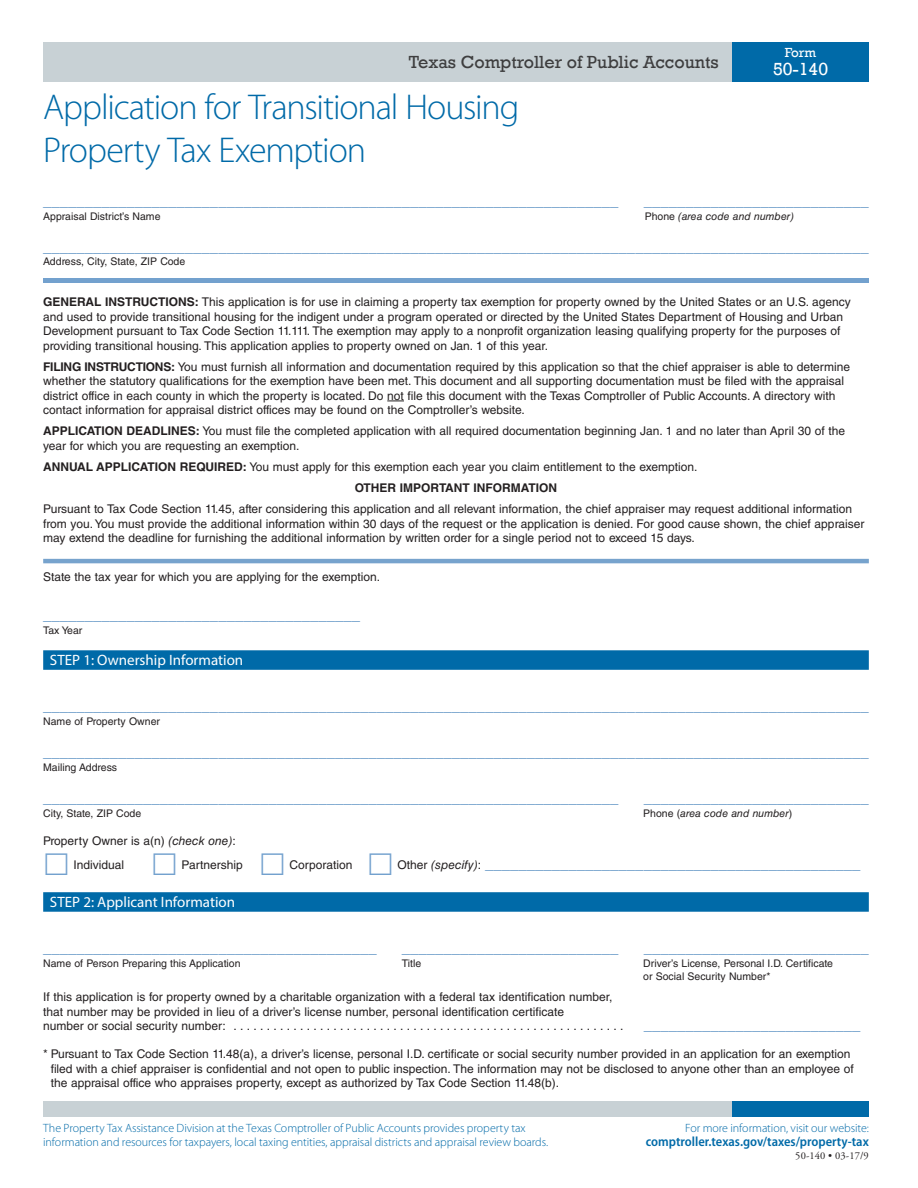
<style>
.page{position:relative;width:918px;height:1188px;background:#fff}
.page>*{position:absolute;margin:0;border:0;box-sizing:border-box;transform-origin:0 0}
.t1{font:300 36px/43.2px "Myriad Pro";letter-spacing:-.03em;color:#006aa8}
.t2{font:18px "Rockwell";color:#3e3e3f}
.t3{font:18px "Rockwell";color:#fff}
.t4{font:15px "Helvetica LT Std";color:#6095c5}
.t5{font:15px "Myriad Pro";color:#fff}
.t6{font:600 semi-condensed 13.5px "Myriad Pro";color:#006aa8}
.t7{font:13.5px "Rockwell";color:#fff}
.t8{font:12px/14.4px "Helvetica LT Std";color:#231f20}
.t9{font:300 12px/14.4px "Myriad Pro";letter-spacing:-.005em;color:#006aa8}
.t10{font:700 12px "Helvetica LT Std";color:#231f20}
.t11{font:10.5px/13.8px "Helvetica LT Std";color:#231f20}
.t12{font:italic 10.5px "Helvetica LT Std";color:#231f20}
.t13{font:10.5px "Adobe Garamond Pro";letter-spacing:.01em;color:#231f20}
.s1{font-style:normal}
.s2{font-weight:700}
.s3{font-style:italic}
.s4{font-size:12px;color:#231f20}
.s5{font-style:italic;font-size:12px;color:#231f20}
</style>
<div class="page">
<div style="left:43px;top:1102px;width:689px;height:15px;background:#c8d1d5"></div>
<div style="left:732px;top:1102px;width:137px;height:15px;background:#006aa8"></div>
<div style="left:43px;top:42px;width:689px;height:39px;background:#c8d1d5"></div>
<div style="left:732px;top:42px;width:137px;height:39px;background:#006aa8"></div>
<svg style="left:387px;top:401px;width:17px;height:1px"></svg>
<hr style="left:43px;top:559px;width:826px;height:4px;background:#77a3cd">
<div style="left:43px;top:650px;width:826px;height:20px;background:#006aa8"></div>
<div style="left:43px;top:892px;width:826px;height:20px;background:#006aa8"></div>
<div style="left:43px;top:278px;width:826px;height:5px;background:#73a1ce"></div>
<h2 class="t2" style="left:409px;top:51px;width:311px">Texas Comptroller of Public Accounts</h2>
<p class="t7" style="left:785px;top:45px;width:33px">Form</p>
<h2 class="t3" style="left:773px;top:59px;width:57px">50-140</h2>
<h1 class="t1" style="left:43px;top:86px;width:478px">Application for Transitional Housing<br>Property Tax Exemption</h1>
<p class="t4" style="left:43px;top:192px;width:577px">_____________________________________________________________________</p>
<p class="t11" style="left:43px;top:209px;width:119px">Appraisal District’s Name</p>
<p class="t12" style="left:645px;top:210px;width:151px"><span class="s1">Phone</span> (area code and number)</p>
<p class="t4" style="left:43px;top:238px;width:827px">___________________________________________________________________________________________________</p>
<p class="t11" style="left:43px;top:255px;width:144px">Address, City, State, ZIP Code</p>
<p class="t4" style="left:644px;top:192px;width:227px">___________________________</p>
<p class="t8" style="left:43px;top:295px;width:809px"><span class="s2">GENERAL INSTRUCTIONS:</span> This application is for use in claiming a property tax exemption for property owned by the United States or an U.S. agency and used to provide transitional housing for the indigent under a program operated or directed by the United States Department of Housing and Urban Development pursuant to Tax Code Section 11.111. The exemption may apply to a nonprofit organization leasing qualifying property for the purposes of providing transitional housing. This application applies to property owned on Jan. 1 of this year.</p>
<p class="t8" style="left:43px;top:359px;width:809px"><span class="s2">FILING INSTRUCTIONS:</span> You must furnish all information and documentation required by this application so that the chief appraiser is able to determine whether the statutory qualifications for the exemption have been met. This document and all supporting documentation must be filed with the appraisal district office in each county in which the property is located. Do not file this document with the Texas Comptroller of Public Accounts. A directory with contact information for appraisal district offices may be found on the Comptroller’s website.</p>
<p class="t8" style="left:43px;top:424px;width:803px"><span class="s2">APPLICATION DEADLINES:</span> You must file the completed application with all required documentation beginning Jan. 1 and no later than April 30 of the year for which you are requesting an exemption.</p>
<p class="t8" style="left:43px;top:460px;width:656px"><span class="s2">ANNUAL APPLICATION REQUIRED:</span> You must apply for this exemption each year you claim entitlement to the exemption.</p>
<p class="t10" style="left:355px;top:481px;width:204px">OTHER IMPORTANT INFORMATION</p>
<p class="t8" style="left:43px;top:502px;width:823px">Pursuant to Tax Code Section 11.45, after considering this application and all relevant information, the chief appraiser may request additional information from you. You must provide the additional information within 30 days of the request or the application is denied. For good cause shown, the chief appraiser may extend the deadline for furnishing the additional information by written order for a single period not to exceed 15 days.</p>
<p class="t8" style="left:43px;top:569px;width:338px">State the tax year for which you are applying for the exemption.</p>
<p class="t4" style="left:43px;top:606px;width:318px">______________________________________</p>
<p class="t11" style="left:43px;top:623px;width:41px">Tax Year</p>
<h2 class="t5" style="left:50px;top:651px;width:195px">STEP 1: Ownership Information</h2>
<p class="t4" style="left:43px;top:697px;width:827px">___________________________________________________________________________________________________</p>
<p class="t11" style="left:43px;top:714px;width:118px">Name of Property Owner</p>
<p class="t4" style="left:43px;top:743px;width:827px">___________________________________________________________________________________________________</p>
<p class="t11" style="left:43px;top:760px;width:76px">Mailing Address</p>
<p class="t4" style="left:43px;top:789px;width:577px">_____________________________________________________________________</p>
<p class="t11" style="left:43px;top:806px;width:100px">City, State, ZIP Code</p>
<p class="t12" style="left:643px;top:807px;width:151px"><span class="s1">Phone (</span>area code and number<span class="s1">)</span></p>
<p class="t4" style="left:644px;top:789px;width:227px">___________________________</p>
<p class="t8" style="left:74px;top:829px;width:164px;line-height:24px;text-indent:-30px">Property Owner is a(n) <span class="s3">(check one)</span>:<br>Individual</p>
<p class="t8" style="left:182px;top:857px;width:63px">Partnership</p>
<p class="t8" style="left:290px;top:857px;width:64px">Corporation</p>
<p class="t4" style="left:398px;top:855px;width:464px"><span class="s4">Other</span> <span class="s5">(specify)</span><span class="s4">:</span> _____________________________________________</p>
<h2 class="t5" style="left:50px;top:893px;width:187px">STEP 2: Applicant Information</h2>
<p class="t4" style="left:43px;top:939px;width:335px">________________________________________</p>
<p class="t4" style="left:402px;top:939px;width:218px">__________________________</p>
<p class="t4" style="left:644px;top:939px;width:227px">___________________________</p>
<p class="t11" style="left:43px;top:956px;width:199px">Name of Person Preparing this Application</p>
<p class="t11" style="left:402px;top:956px;width:21px">Title</p>
<p class="t11" style="left:643px;top:956px;width:191px">Driver’s License, Personal I.D. Certificate or Social Security Number*</p>
<p class="t8" style="left:43px;top:990px;width:571px">If this application is for property owned by a charitable organization with a federal tax identification number, that number may be provided in lieu of a driver’s license number, personal identification certificate<br>number or social security number: ............................................................</p>
<p class="t4" style="left:644px;top:1016px;width:218px">__________________________</p>
<p class="t8" style="left:51px;top:1047px;width:805px;text-indent:-8px">* Pursuant to Tax Code Section 11.48(a), a driver’s license, personal I.D. certificate or social security number provided in an application for an exemption filed with a chief appraiser is confidential and not open to public inspection. The information may not be disclosed to anyone other than an employee of the appraisal office who appraises property, except as authorized by Tax Code Section 11.48(b).</p>
<p class="t9" style="left:43px;top:1121px;width:507px">The Property Tax Assistance Division at the Texas Comptroller of Public Accounts provides property tax information and resources for taxpayers, local taxing entities, appraisal districts and appraisal review boards.</p>
<p class="t9" style="left:685px;top:1121px;width:185px">For more information, visit our website:</p>
<p class="t6" style="left:646px;top:1134px;width:224px">comptroller.texas.gov/taxes/property-tax</p>
<p class="t13" style="left:795px;top:1149px;width:75px">50-140 • 03-17/9</p>
</div>
